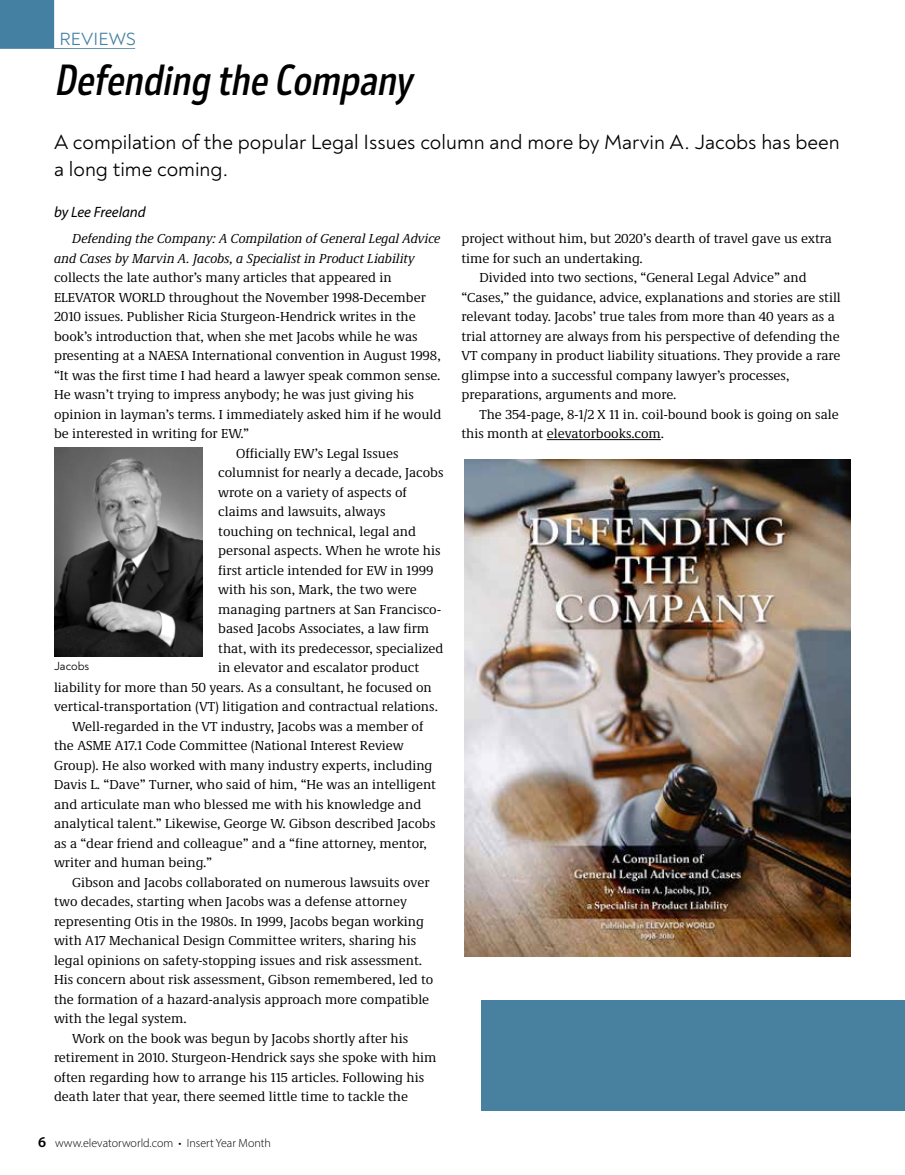
<style>
.page{position:relative;width:905px;height:1175px;background:#fff}
.page>*{position:absolute;margin:0;border:0;box-sizing:border-box;transform-origin:0 0}
.t1{font:italic 600 43.5px "Mozer";color:#000}
.t2{font:21px/27px "Noah";color:#000}
.t3{font:18px "Noah";letter-spacing:.01em;color:#4380a1}
.t4{font:italic 15px "Myriad Pro";color:#000}
.t5{font:13.5px "Demos Next Pro";color:#000}
.t6{font:italic 13.5px/19.5px "Demos Next Pro";color:#000}
.t7{font:300 12px "Myriad Pro";color:#000}
.t8{font:12px "Noah";letter-spacing:-.005em;color:#000}
.s1{font-weight:600;font-size:15px}
</style>
<div class="page">
<svg style="left:0;top:0;width:135px;height:49px"></svg>
<hr style="left:546px;top:439px;width:114px;height:1px;background:#000">
<div style="left:481px;top:1000px;width:423px;height:110px;background:#48819f"></div>
<img style="left:54px;top:447px;width:149px;height:209px">
<img style="left:464px;top:459px;width:386px;height:497px">
<h3 class="t3" style="left:59px;top:28px;width:78px">REVIEWS</h3>
<h1 class="t1" style="left:54px;top:54px;width:368px">Defending the Company</h1>
<h2 class="t2" style="left:54px;top:128px;width:787px">A compilation of the popular Legal Issues column and more by Marvin A. Jacobs has been a long time coming.</h2>
<p class="t4" style="left:54px;top:203px;width:93px">by Lee Freeland</p>
<p class="t6" style="left:54px;top:228px;width:388px;text-indent:18px">Defending the Company: A Compilation of General Legal Advice and Cases by Marvin A. Jacobs, a Specialist in Product Liability</p>
<p class="t5" style="left:54px;top:269px;width:339px">collects the late author’s many articles that appeared in</p>
<p class="t5" style="left:54px;top:288px;width:373px">ELEVATOR WORLD throughout the November 1998-December</p>
<p class="t5" style="left:54px;top:308px;width:363px">2010 issues. Publisher Ricia Sturgeon-Hendrick writes in the</p>
<p class="t5" style="left:54px;top:327px;width:365px">book’s introduction that, when she met Jacobs while he was</p>
<p class="t5" style="left:54px;top:347px;width:388px">presenting at a NAESA International convention in August 1998,</p>
<p class="t5" style="left:54px;top:366px;width:388px">“It was the first time I had heard a lawyer speak common sense.</p>
<p class="t5" style="left:54px;top:385px;width:361px">He wasn’t trying to impress anybody; he was just giving his</p>
<p class="t5" style="left:54px;top:405px;width:389px">opinion in layman’s terms. I immediately asked him if he would</p>
<p class="t5" style="left:54px;top:424px;width:197px">be interested in writing for EW.”</p>
<p class="t5" style="left:236px;top:444px;width:164px">Officially EW’s Legal Issues</p>
<p class="t5" style="left:218px;top:463px;width:227px">columnist for nearly a decade, Jacobs</p>
<p class="t5" style="left:218px;top:483px;width:190px">wrote on a variety of aspects of</p>
<p class="t5" style="left:218px;top:502px;width:169px">claims and lawsuits, always</p>
<p class="t5" style="left:218px;top:522px;width:199px">touching on technical, legal and</p>
<p class="t5" style="left:218px;top:541px;width:224px">personal aspects. When he wrote his</p>
<p class="t5" style="left:218px;top:561px;width:217px">first article intended for EW in 1999</p>
<p class="t5" style="left:218px;top:580px;width:200px">with his son, Mark, the two were</p>
<p class="t5" style="left:218px;top:600px;width:224px">managing partners at San Francisco-</p>
<p class="t5" style="left:218px;top:619px;width:212px">based Jacobs Associates, a law firm</p>
<p class="t5" style="left:218px;top:639px;width:227px">that, with its predecessor, specialized</p>
<p class="t5" style="left:218px;top:658px;width:202px">in elevator and escalator product</p>
<p class="t5" style="left:54px;top:678px;width:379px">liability for more than 50 years. As a consultant, he focused on</p>
<p class="t5" style="left:54px;top:697px;width:385px">vertical-transportation (VT) litigation and contractual relations.</p>
<p class="t5" style="left:72px;top:717px;width:353px">Well-regarded in the VT industry, Jacobs was a member of</p>
<p class="t5" style="left:54px;top:736px;width:351px">the ASME A17.1 Code Committee (National Interest Review</p>
<p class="t5" style="left:54px;top:756px;width:380px">Group). He also worked with many industry experts, including</p>
<p class="t5" style="left:54px;top:775px;width:383px">Davis L. “Dave” Turner, who said of him, “He was an intelligent</p>
<p class="t5" style="left:54px;top:795px;width:369px">and articulate man who blessed me with his knowledge and</p>
<p class="t5" style="left:54px;top:814px;width:383px">analytical talent.” Likewise, George W. Gibson described Jacobs</p>
<p class="t5" style="left:54px;top:834px;width:374px">as a “dear friend and colleague” and a “fine attorney, mentor,</p>
<p class="t5" style="left:54px;top:853px;width:159px">writer and human being.”</p>
<p class="t5" style="left:72px;top:873px;width:359px">Gibson and Jacobs collaborated on numerous lawsuits over</p>
<p class="t5" style="left:54px;top:892px;width:354px">two decades, starting when Jacobs was a defense attorney</p>
<p class="t5" style="left:54px;top:912px;width:371px">representing Otis in the 1980s. In 1999, Jacobs began working</p>
<p class="t5" style="left:54px;top:931px;width:363px">with A17 Mechanical Design Committee writers, sharing his</p>
<p class="t5" style="left:54px;top:951px;width:369px">legal opinions on safety-stopping issues and risk assessment.</p>
<p class="t5" style="left:54px;top:970px;width:381px">His concern about risk assessment, Gibson remembered, led to</p>
<p class="t5" style="left:54px;top:990px;width:377px">the formation of a hazard-analysis approach more compatible</p>
<p class="t5" style="left:54px;top:1009px;width:134px">with the legal system.</p>
<p class="t5" style="left:72px;top:1029px;width:338px">Work on the book was begun by Jacobs shortly after his</p>
<p class="t5" style="left:54px;top:1048px;width:384px">retirement in 2010. Sturgeon-Hendrick says she spoke with him</p>
<p class="t5" style="left:54px;top:1068px;width:372px">often regarding how to arrange his 115 articles. Following his</p>
<p class="t5" style="left:54px;top:1087px;width:355px">death later that year, there seemed little time to tackle the</p>
<p class="t5" style="left:461px;top:230px;width:372px">project without him, but 2020’s dearth of travel gave us extra</p>
<p class="t5" style="left:461px;top:249px;width:183px">time for such an undertaking.</p>
<p class="t5" style="left:479px;top:269px;width:329px">Divided into two sections, “General Legal Advice” and</p>
<p class="t5" style="left:461px;top:288px;width:381px">“Cases,” the guidance, advice, explanations and stories are still</p>
<p class="t5" style="left:461px;top:308px;width:375px">relevant today. Jacobs’ true tales from more than 40 years as a</p>
<p class="t5" style="left:461px;top:327px;width:380px">trial attorney are always from his perspective of defending the</p>
<p class="t5" style="left:461px;top:347px;width:380px">VT company in product liability situations. They provide a rare</p>
<p class="t5" style="left:461px;top:366px;width:329px">glimpse into a successful company lawyer’s processes,</p>
<p class="t5" style="left:461px;top:385px;width:216px">preparations, arguments and more.</p>
<p class="t5" style="left:479px;top:405px;width:361px">The 354-page, 8-1/2 X 11 in. coil-bound book is going on sale</p>
<p class="t5" style="left:461px;top:424px;width:204px">this month at elevatorbooks.com.</p>
<p class="t8" style="left:54px;top:658px;width:37px">Jacobs</p>
<p class="t7" style="left:38px;top:1135px;width:234px"><span class="s1">6</span> www.elevatorworld.com • Insert Year Month</p>
</div>
